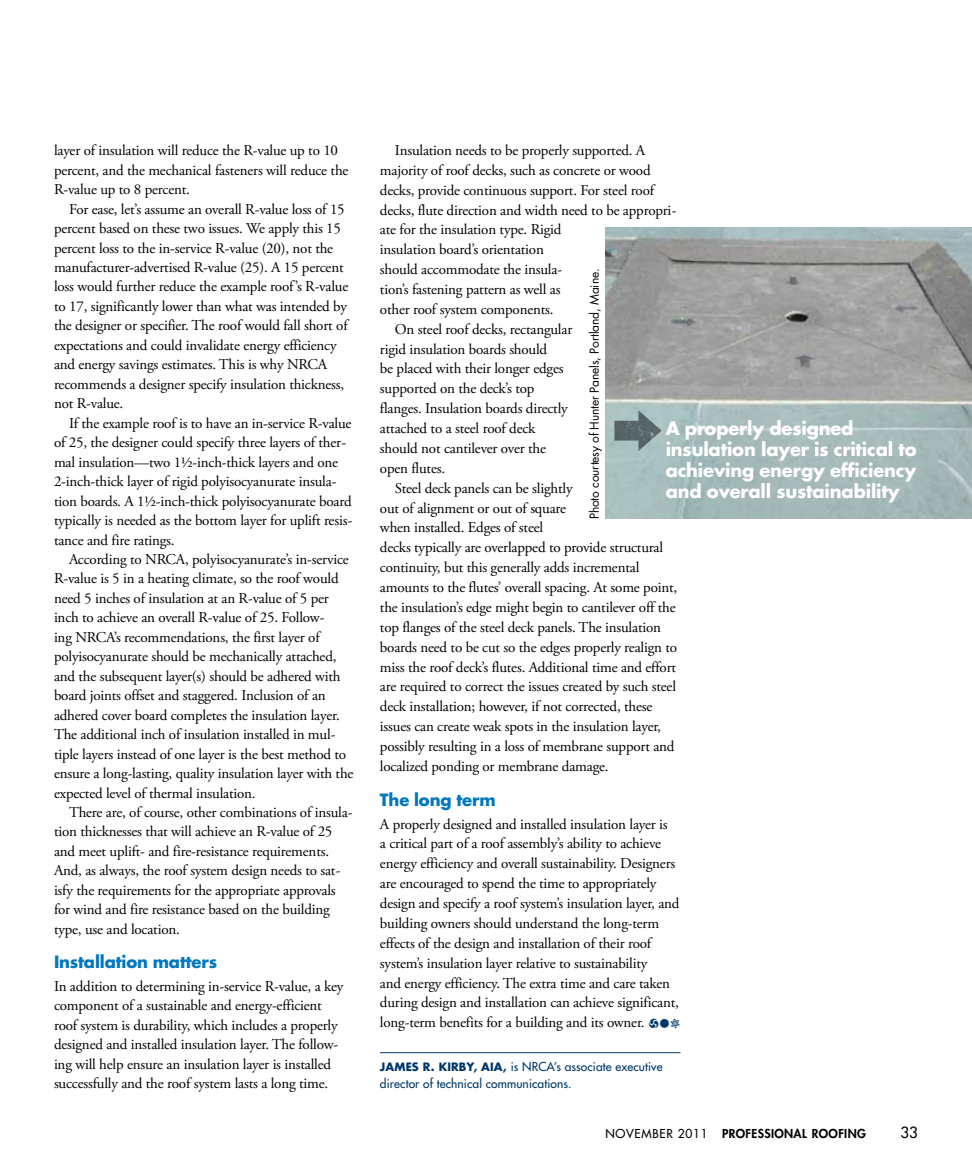
<style>
.page{position:relative;width:972px;height:1175px;background:#fff}
.page>*{position:absolute;margin:0;border:0;box-sizing:border-box;transform-origin:0 0}
.t1{font:700 18px/21px "Futura Std";letter-spacing:-.01em;color:#fff}
.t2{font:700 16.5px "Futura Std";letter-spacing:-.01em;color:#0077be}
.t3{font:15px/19.5px "Adobe Garamond Pro";letter-spacing:-.015em;color:#000}
.t4{font:500 15px "Futura Std";color:#000}
.t5{font:500 12px/16.8px "Futura Std";letter-spacing:.01em;color:#003768}
.t6{font:12px "Futura Std";letter-spacing:-.01em;color:#000}
.t7{font:800 12px "Futura Std";letter-spacing:.03em;color:#000}
.s1{font-family:"Pro Roof Endbugs";color:#003768}
.s2{font-weight:700;font-size:11.25px}
.s3{font-weight:500}
</style>
<div class="page">
<hr style="left:380px;top:1052px;width:300px;height:1px;background:#003768">
<img style="left:606px;top:227px;width:366px;height:291px">
<svg style="left:614px;top:410px;width:48px;height:41px"></svg>
<p class="t3" style="left:54px;top:141px;width:296px">layer of insulation will reduce the R-value up to 10 percent, and the mechanical fasteners will reduce the<br>R-value up to 8 percent.</p>
<p class="t3" style="left:54px;top:200px;width:296px;text-indent:15px">For ease, let’s assume an overall R-value loss of 15 percent based on these two issues. We apply this 15 percent loss to the in-service R-value (20), not the manufacturer-advertised R-value (25). A 15 percent loss would further reduce the example roof’s R-value to 17, significantly lower than what was intended by the designer or specifier. The roof would fall short of expectations and could invalidate energy efficiency and energy savings estimates. This is why NRCA recommends a designer specify insulation thickness, not R-value.</p>
<p class="t3" style="left:54px;top:414px;width:300px;text-indent:15px">If the example roof is to have an in-service R-value of 25, the designer could specify three layers of ther&shy;mal insulation—two 11/2-inch-thick layers and one 2-inch-thick layer of rigid polyisocyanurate insula&shy;tion boards. A 11/2-inch-thick polyisocyanurate board typically is needed as the bottom layer for uplift resis&shy;tance and fire ratings.</p>
<p class="t3" style="left:54px;top:550px;width:301px;text-indent:15px">According to NRCA, polyisocyanurate’s in-service R-value is 5 in a heating climate, so the roof would need 5 inches of insulation at an R-value of 5 per inch to achieve an overall R-value of 25. Follow-<br>ing NRCA’s recommendations, the first layer of polyisocyanurate should be mechanically attached, and the subsequent layer(s) should be adhered with board joints offset and staggered. Inclusion of an adhered cover board completes the insulation layer.<br>The additional inch of insulation installed in mul&shy;tiple layers instead of one layer is the best method to ensure a long-lasting, quality insulation layer with the expected level of thermal insulation.</p>
<p class="t3" style="left:54px;top:803px;width:300px;text-indent:15px">There are, of course, other combinations of insula&shy;tion thicknesses that will achieve an R-value of 25 and meet uplift- and fire-resistance requirements.<br>And, as always, the roof system design needs to sat&shy;isfy the requirements for the appropriate approvals for wind and fire resistance based on the building type, use and location.</p>
<p class="t2" style="left:54px;top:951px;width:165px">Installation matters</p>
<p class="t3" style="left:54px;top:976px;width:291px">In addition to determining in-service R-value, a key component of a sustainable and energy-efficient roof system is durability, which includes a properly designed and installed insulation layer. The follow&shy;ing will help ensure an insulation layer is installed successfully and the roof system lasts a long time.</p>
<p class="t3" style="left:395px;top:141px;width:252px">Insulation needs to be properly supported. A</p>
<p class="t3" style="left:380px;top:161px;width:272px">majority of roof decks, such as concrete or wood</p>
<p class="t3" style="left:380px;top:181px;width:276px">decks, provide continuous support. For steel roof</p>
<p class="t3" style="left:380px;top:200px;width:298px">decks, flute direction and width need to be appropri-</p>
<p class="t3" style="left:380px;top:220px;width:183px">ate for the insulation type. Rigid</p>
<p class="t3" style="left:380px;top:240px;width:165px">insulation board’s orientation</p>
<p class="t3" style="left:380px;top:260px;width:184px">should accommodate the insula-</p>
<p class="t3" style="left:380px;top:280px;width:182px">tion’s fastening pattern as well as</p>
<p class="t3" style="left:380px;top:300px;width:175px">other roof system components.</p>
<p class="t3" style="left:395px;top:320px;width:179px">On steel roof decks, rectangular</p>
<p class="t3" style="left:380px;top:340px;width:169px">rigid insulation boards should</p>
<p class="t3" style="left:380px;top:359px;width:185px">be placed with their longer edges</p>
<p class="t3" style="left:380px;top:379px;width:156px">supported on the deck’s top</p>
<p class="t3" style="left:380px;top:399px;width:189px">flanges. Insulation boards directly</p>
<p class="t3" style="left:380px;top:419px;width:157px">attached to a steel roof deck</p>
<p class="t3" style="left:380px;top:439px;width:167px">should not cantilever over the</p>
<p class="t3" style="left:380px;top:459px;width:67px">open flutes.</p>
<p class="t3" style="left:395px;top:479px;width:179px">Steel deck panels can be slightly</p>
<p class="t3" style="left:380px;top:498px;width:188px">out of alignment or out of square</p>
<p class="t3" style="left:380px;top:518px;width:165px">when installed. Edges of steel</p>
<p class="t3" style="left:380px;top:538px;width:285px">decks typically are overlapped to provide structural</p>
<p class="t3" style="left:380px;top:558px;width:261px">continuity, but this generally adds incremental</p>
<p class="t3" style="left:380px;top:578px;width:299px">amounts to the flutes’ overall spacing. At some point,</p>
<p class="t3" style="left:380px;top:598px;width:297px">the insulation’s edge might begin to cantilever off the</p>
<p class="t3" style="left:380px;top:618px;width:283px">top flanges of the steel deck panels. The insulation</p>
<p class="t3" style="left:380px;top:637px;width:299px">boards need to be cut so the edges properly realign to</p>
<p class="t3" style="left:380px;top:657px;width:298px">miss the roof deck’s flutes. Additional time and effort</p>
<p class="t3" style="left:380px;top:677px;width:298px">are required to correct the issues created by such steel</p>
<p class="t3" style="left:380px;top:697px;width:274px">deck installation; however, if not corrected, these</p>
<p class="t3" style="left:380px;top:717px;width:283px">issues can create weak spots in the insulation layer,</p>
<p class="t3" style="left:380px;top:737px;width:296px">possibly resulting in a loss of membrane support and</p>
<p class="t3" style="left:380px;top:757px;width:230px">localized ponding or membrane damage.</p>
<p class="t2" style="left:380px;top:788px;width:117px">The long term</p>
<p class="t3" style="left:380px;top:814px;width:302px">A properly designed and installed insulation layer is<br>a critical part of a roof assembly’s ability to achieve energy efficiency and overall sustainability. Designers are encouraged to spend the time to appropriately design and specify a roof system’s insulation layer, and building owners should understand the long-term effects of the design and installation of their roof system’s insulation layer relative to sustainability<br>and energy efficiency. The extra time and care taken during design and installation can achieve significant, long-term benefits for a building and its owner. <span class="s1">123</span></p>
<p class="t5" style="left:380px;top:1058px;width:284px"><span class="s2">James R. Kirby, AIA,</span> is NRCA’s associate executive director of technical communications.</p>
<p class="t6" style="left:587px;top:519px;width:252px;rotate:-90deg">Photo courtesy of Hunter Panels, Portland, Maine.</p>
<p class="t1" style="left:666px;top:417px;width:253px">A properly designed insulation layer is critical to achieving energy efficiency and overall sustainability</p>
<p class="t7" style="left:605px;top:1125px;width:262px"><span class="s3">NOVEMBER 2011</span> PROFESSIONAL ROOFING</p>
<p class="t4" style="left:901px;top:1122px;width:19px">33</p>
</div>
